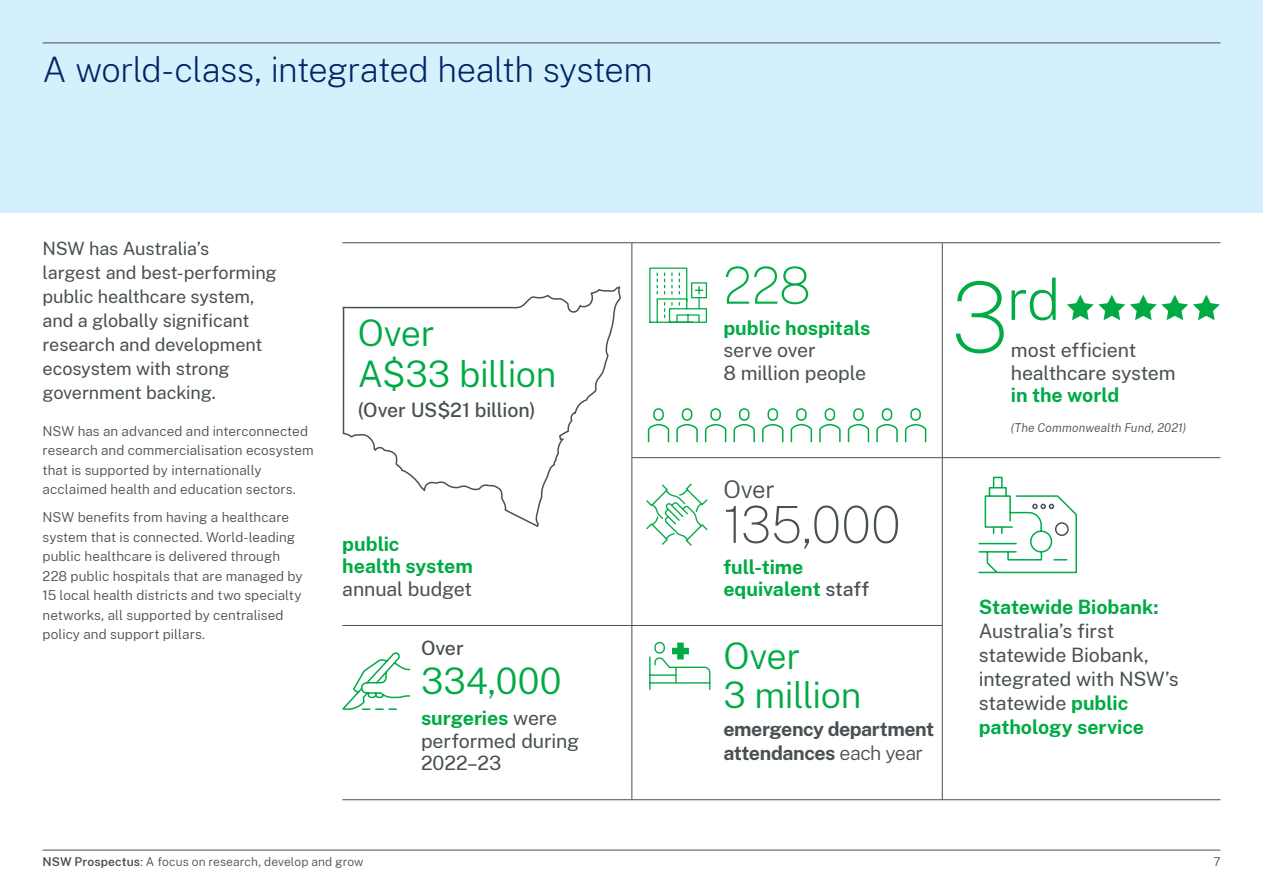
<style>
.page{position:relative;width:1263px;height:893px;background:#fff}
.page>*{position:absolute;margin:0;border:0;box-sizing:border-box;transform-origin:0 0}
.t1{font:100 97.5px "Public Sans";color:#00aa45}
.t2{font:200 56.85px "Public Sans";color:#00aa45}
.t3{font:100 51px "Public Sans";color:#485053}
.t4{font:100 51px "Public Sans";color:#00aa45}
.t5{font:300 36px/40.5px "Public Sans";letter-spacing:-.015em;color:#00aa45}
.t6{font:200 34.5px "Public Sans";letter-spacing:-.02em;color:#002563}
.t7{font:300 24px "Public Sans";color:#485053}
.t8{font:19.5px/22.5px "Public Sans";letter-spacing:-.01em;color:#485053}
.t9{font:700 19.5px/22.5px "Public Sans";color:#00aa45}
.t10{font:700 19.5px/24px "Public Sans";letter-spacing:-.02em;color:#485053}
.t11{font:500 19.5px "Public Sans";letter-spacing:-.005em;color:#485053}
.t12{font:18px/24px "Public Sans";letter-spacing:-.01em;color:#485053}
.t13{font:300 13.5px/19.5px "Public Sans";letter-spacing:.005em;color:#485053}
.t14{font:300 12px "Public Sans";letter-spacing:.005em;color:#485053}
.t15{font:italic 300 12px "Public Sans";letter-spacing:.01em;color:#485053}
.s1{font-weight:700;color:#00aa45}
.s2{font-weight:500;color:#485053}
.s3{font-weight:300}
.s4{font-weight:600}
</style>
<div class="page">
<div style="left:0;top:0;width:1263px;height:213px;background:#d5f0fd"></div>
<svg style="left:342px;top:286px;width:279px;height:242px"></svg>
<svg style="left:649px;top:267px;width:59px;height:56px"></svg>
<hr style="left:632px;top:457px;width:310px;height:1px;background:#485053">
<svg style="left:562px;top:489px;width:25px;height:28px"></svg>
<svg style="left:342px;top:652px;width:69px;height:58px"></svg>
<div style="left:654px;top:642px;width:11px;height:12px;border:1px solid #00aa45;border-radius:5px"></div>
<svg style="left:649px;top:643px;width:62px;height:47px"></svg>
<svg style="left:1067px;top:295px;width:153px;height:25px"></svg>
<svg style="left:647px;top:408px;width:23px;height:35px"></svg>
<svg style="left:704px;top:408px;width:23px;height:35px"></svg>
<svg style="left:676px;top:408px;width:22px;height:35px"></svg>
<svg style="left:790px;top:408px;width:51px;height:35px"></svg>
<svg style="left:733px;top:408px;width:51px;height:35px"></svg>
<svg style="left:847px;top:408px;width:51px;height:35px"></svg>
<svg style="left:904px;top:408px;width:23px;height:35px"></svg>
<svg style="left:646px;top:483px;width:62px;height:63px"></svg>
<svg style="left:978px;top:476px;width:99px;height:98px"></svg>
<div style="left:1055px;top:522px;width:14px;height:14px;border:2px solid #485053;border-radius:50%"></div>
<hr style="left:342px;top:242px;width:878px;height:1px;background:#485053">
<hr style="left:342px;top:799px;width:878px;height:1px;background:#485053">
<hr style="left:342px;top:625px;width:600px;height:1px;background:#485053">
<hr style="left:942px;top:457px;width:278px;height:1px;background:#485053">
<hr style="left:631px;top:243px;width:1px;height:556px;background:#485053">
<hr style="left:942px;top:243px;width:1px;height:556px;background:#485053">
<hr style="left:43px;top:43px;width:1177px;height:1px;background:#485053">
<hr style="left:43px;top:850px;width:1177px;height:1px;background:#485053">
<h3 class="t6" style="left:43px;top:54px;width:612px">A world-class, integrated health system</h3>
<h3 class="t12" style="left:43px;top:237px;width:236px">NSW has Australia’s<br>largest and best-performing public healthcare system, and a globally significant research and development ecosystem with strong government backing.</h3>
<p class="t13" style="left:43px;top:422px;width:273px">NSW has an advanced and interconnected research and commercialisation ecosystem that is supported by internationally acclaimed health and education sectors.</p>
<p class="t13" style="left:43px;top:507px;width:262px">NSW benefits from having a healthcare system that is connected. World-leading public healthcare is delivered through 228 public hospitals that are managed by 15 local health districts and two specialty networks, all supported by centralised policy and support pillars.</p>
<h3 class="t5" style="left:358px;top:314px;width:200px">Over<br>A$33 billion</h3>
<h3 class="t11" style="left:358px;top:400px;width:179px">(Over US$21 billion)</h3>
<h3 class="t9" style="left:342px;top:533px;width:132px">public<br>health system</h3>
<h3 class="t8" style="left:342px;top:576px;width:131px">annual budget</h3>
<h3 class="t11" style="left:421px;top:639px;width:44px">Over</h3>
<h3 class="t5" style="left:421px;top:662px;width:142px">334,000</h3>
<h3 class="t8" style="left:421px;top:707px;width:160px"><span class="s1">surgeries</span> were performed during<br>2022–23</h3>
<h3 class="t4" style="left:723px;top:262px;width:89px">228</h3>
<h3 class="t9" style="left:723px;top:317px;width:149px">public hospitals</h3>
<h3 class="t8" style="left:723px;top:339px;width:144px">serve over<br>8 million people</h3>
<h3 class="t7" style="left:723px;top:478px;width:53px">Over</h3>
<h3 class="t3" style="left:723px;top:501px;width:179px">135,000</h3>
<h3 class="t9" style="left:723px;top:556px;width:147px">full-time equivalent <span class="s2">staff</span></h3>
<h3 class="t5" style="left:723px;top:638px;width:139px;line-height:38.8px">Over<br>3 million</h3>
<h3 class="t10" style="left:723px;top:718px;width:212px">emergency department attendances <span class="s3">each year</span></h3>
<h2 class="t2" style="left:1007px;top:273px;width:55px">rd</h2>
<h1 class="t1" style="left:951px;top:272px;width:60px">3</h1>
<h3 class="t8" style="left:1011px;top:338px;width:166px">most efficient healthcare system</h3>
<h3 class="t9" style="left:1011px;top:384px;width:110px">in the world</h3>
<p class="t15" style="left:1011px;top:423px;width:177px">(The Commonwealth Fund, 2021)</p>
<h3 class="t9" style="left:979px;top:597px;width:181px">Statewide Biobank:</h3>
<h3 class="t8" style="left:979px;top:618px;width:201px;line-height:24px">Australia’s first statewide Biobank, integrated with NSW’s statewide <span class="s1">public pathology service</span></h3>
<p class="t14" style="left:43px;top:856px;width:323px"><span class="s4">NSW Prospectus</span>: A focus on research, develop and grow</p>
<p class="t14" style="left:1213px;top:856px;width:9px">7</p>
</div>
